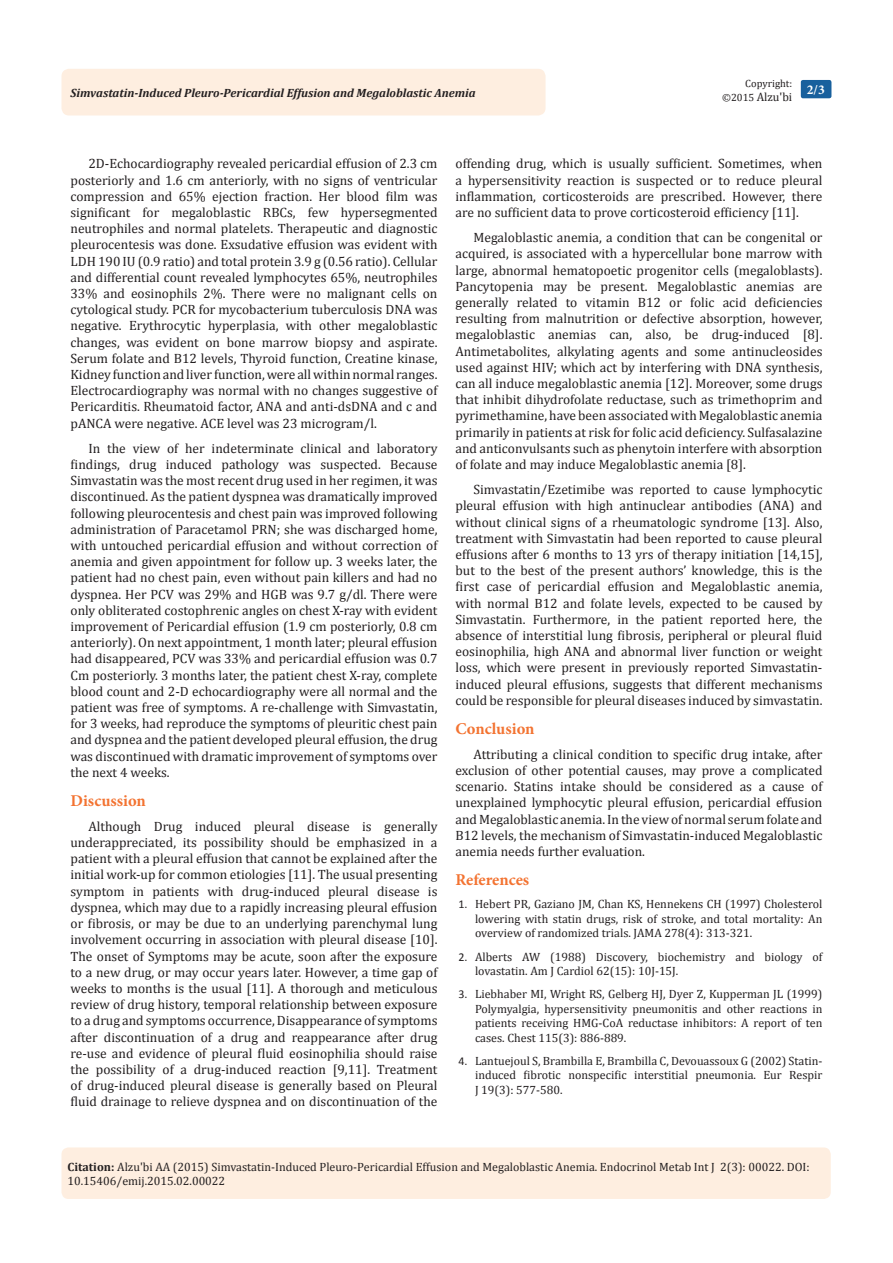
<style>
.page{position:relative;width:893px;height:1263px;background:#fff}
.page>*{position:absolute;margin:0;border:0;box-sizing:border-box;transform-origin:0 0}
.t1{font:700 16.5px "Minion Pro";color:#f37331}
.t2{font:13.5px/16.2px "Cambria";color:#231f20;text-align:justify}
.t3{font:700 13.5px "Minion Pro";color:#fff}
.t4{font:12px/14.4px "Cambria";color:#231f20;text-align:justify}
.t5{font:italic 700 12px "Cambria";color:#231f20}
.t6{font:10.5px "Cambria";color:#231f20}
.s1{font-size:10.5px}
.s2{font-family:"Calibri"}
.s3{font-weight:700}
</style>
<div class="page">
<div style="left:62px;top:69px;width:484px;height:47px;background:#feeee0;border-radius:8px"></div>
<div style="left:62px;top:1147px;width:769px;height:52px;background:#feeee0;border-radius:7px"></div>
<div style="left:801px;top:80px;width:30px;height:18px;background:#18609d;border-radius:2px"></div>
<p class="t5" style="left:70px;top:84px;width:407px">Simvastatin-Induced Pleuro-Pericardial Effusion and Megaloblastic Anemia</p>
<p class="t6" style="left:745px;top:77px;width:48px">Copyright:</p>
<p class="t4" style="left:722px;top:90px;width:72px"><span class="s1">©2015</span> Alzu'bi</p>
<p class="t3" style="left:807px;top:80px;width:19px">2/3</p>
<p class="t2" style="left:70px;top:156px;width:368px;text-indent:18px">2D-Echocardiography revealed pericardial effusion of 2.3 cm posteriorly and 1.6 cm anteriorly, with no signs of ventricular compression and 65% ejection fraction. Her blood film was significant for megaloblastic RBCs, few hypersegmented neutrophiles and normal platelets. Therapeutic and diagnostic pleurocentesis was done. Exsudative effusion was evident with LDH 190 IU (0.9 ratio) and total protein 3.9 g (0.56 ratio). Cellular and differential count revealed lymphocytes 65%, neutrophiles 33% and eosinophils 2%. There were no malignant cells on cytological study. PCR for mycobacterium tuberculosis DNA was negative. Erythrocytic hyperplasia, with other megaloblastic changes, was evident on bone marrow biopsy and aspirate.<br>Serum folate and B12 levels, Thyroid function, Creatine kinase, Kidney function and liver function, were all within normal ranges.<br>Electrocardiography was normal with no changes suggestive of Pericarditis. Rheumatoid factor, ANA and anti-dsDNA and c and pANCA were negative. ACE level was 23 microgram/l.</p>
<p class="t2" style="left:70px;top:440px;width:368px;text-indent:18px">In the view of her indeterminate clinical and laboratory findings, drug induced pathology was suspected. Because Simvastatin was the most recent drug used in her regimen, it was discontinued. As the patient dyspnea was dramatically improved following pleurocentesis and chest pain was improved following administration of Paracetamol PRN; she was discharged home, with untouched pericardial effusion and without correction of anemia and given appointment for follow up. 3 weeks later, the patient had no chest pain, even without pain killers and had no dyspnea. Her PCV was 29% and HGB was 9.7 g/dl. There were only obliterated costophrenic angles on chest X-ray with evident improvement of Pericardial effusion (1.9 cm posteriorly, 0.8 cm anteriorly). On next appointment, 1 month later; pleural effusion had disappeared, PCV was 33% and pericardial effusion was 0.7<br>Cm posteriorly. 3 months later, the patient chest X-ray, complete blood count and 2-D echocardiography were all normal and the patient was free of symptoms. A re-challenge with Simvastatin, for 3 weeks, had reproduce the symptoms of pleuritic chest pain and dyspnea and the patient developed pleural effusion, the drug was discontinued with dramatic improvement of symptoms over the next 4 weeks.</p>
<p class="t1" style="left:70px;top:789px;width:77px">Discussion</p>
<p class="t2" style="left:70px;top:818px;width:368px;text-indent:18px">Although Drug induced pleural disease is generally underappreciated, its possibility should be emphasized in a patient with a pleural effusion that cannot be explained after the initial work-up for common etiologies [11]. The usual presenting symptom in patients with drug-induced pleural disease is dyspnea, which may due to a rapidly increasing pleural effusion or fibrosis, or may be due to an underlying parenchymal lung involvement occurring in association with pleural disease [10].<br>The onset of Symptoms may be acute, soon after the exposure to a new drug, or may occur years later. However, a time gap of weeks to months is the usual [11]. A thorough and meticulous review of drug history, temporal relationship between exposure to a drug and symptoms occurrence, Disappearance of symptoms after discontinuation of a drug and reappearance after drug re-use and evidence of pleural fluid eosinophilia should raise the possibility of a drug-induced reaction [9,11]. Treatment of drug-induced pleural disease is generally based on Pleural fluid drainage to relieve dyspnea and on discontinuation of the</p>
<p class="t2" style="left:455px;top:156px;width:368px">offending drug, which is usually sufficient. Sometimes, when a hypersensitivity reaction is suspected or to reduce pleural inflammation, corticosteroids are prescribed. However, there are no sufficient data to prove corticosteroid efficiency [11].</p>
<p class="t2" style="left:455px;top:229px;width:368px;text-indent:18px">Megaloblastic anemia, a condition that can be congenital or acquired, is associated with a hypercellular bone marrow with large, abnormal hematopoetic progenitor cells (megaloblasts).<br>Pancytopenia may be present. Megaloblastic anemias are generally related to vitamin B12 or folic acid deficiencies resulting from malnutrition or defective absorption, however, megaloblastic anemias can, also, be drug-induced [8].<br>Antimetabolites, alkylating agents and some antinucleosides used against HIV; which act by interfering with DNA synthesis, can all induce megaloblastic anemia [12]. Moreover, some drugs that inhibit dihydrofolate reductase, such as trimethoprim and pyrimethamine, have been associated with Megaloblastic anemia primarily in patients at risk for folic acid deficiency. Sulfasalazine and anticonvulsants such as phenytoin interfere with absorption of folate and may induce Megaloblastic anemia [8].</p>
<p class="t2" style="left:455px;top:481px;width:368px;text-indent:18px">Simvastatin/Ezetimibe was reported to cause lymphocytic pleural effusion with high antinuclear antibodies (ANA) and without clinical signs of a rheumatologic syndrome [13]. Also, treatment with Simvastatin had been reported to cause pleural effusions after 6 months to 13 yrs of therapy initiation [14,15], but to the best of the present authors’ knowledge, this is the first case of pericardial effusion and Megaloblastic anemia, with normal B12 and folate levels, expected to be caused by Simvastatin. Furthermore, in the patient reported here, the absence of interstitial lung fibrosis, peripheral or pleural fluid eosinophilia, high ANA and abnormal liver function or weight loss, which were present in previously reported Simvastatin&shy;induced pleural effusions, suggests that different mechanisms could be responsible for pleural diseases induced by simvastatin.</p>
<p class="t1" style="left:455px;top:717px;width:81px">Conclusion</p>
<p class="t2" style="left:455px;top:746px;width:368px;text-indent:18px">Attributing a clinical condition to specific drug intake, after exclusion of other potential causes, may prove a complicated scenario. Statins intake should be considered as a cause of unexplained lymphocytic pleural effusion, pericardial effusion and Megaloblastic anemia. In the view of normal serum folate and B12 levels, the mechanism of Simvastatin-induced Megaloblastic anemia needs further evaluation.</p>
<p class="t1" style="left:455px;top:868px;width:75px">References</p>
<p class="t4" style="left:475px;top:897px;width:349px;text-indent:-16px"><span class="s2">1.</span> Hebert PR, Gaziano JM, Chan KS, Hennekens CH (1997) Cholesterol lowering with statin drugs, risk of stroke, and total mortality: An overview of randomized trials. JAMA 278(4): 313-321.</p>
<p class="t4" style="left:475px;top:949px;width:349px;text-indent:-16px"><span class="s2">2.</span> Alberts AW (1988) Discovery, biochemistry and biology of lovastatin. Am J Cardiol 62(15): 10J-15J.</p>
<p class="t4" style="left:475px;top:987px;width:349px;text-indent:-16px"><span class="s2">3.</span> Liebhaber MI, Wright RS, Gelberg HJ, Dyer Z, Kupperman JL (1999)<br>Polymyalgia, hypersensitivity pneumonitis and other reactions in patients receiving HMG‐CoA reductase inhibitors: A report of ten cases. Chest 115(3): 886-889.</p>
<p class="t4" style="left:475px;top:1053px;width:349px;text-indent:-16px"><span class="s2">4.</span> Lantuejoul S, Brambilla E, Brambilla C, Devouassoux G (2002) Statin&shy;induced fibrotic nonspecific interstitial pneumonia. Eur Respir J 19(3): 577-580.</p>
<p class="t4" style="left:68px;top:1159px;width:744px"><span class="s3">Citation:</span> Alzu'bi AA (2015) Simvastatin-Induced Pleuro-Pericardial Effusion and Megaloblastic Anemia. Endocrinol Metab Int J 2(3): 00022. DOI:<br>10.15406/emij.2015.02.00022</p>
</div>
